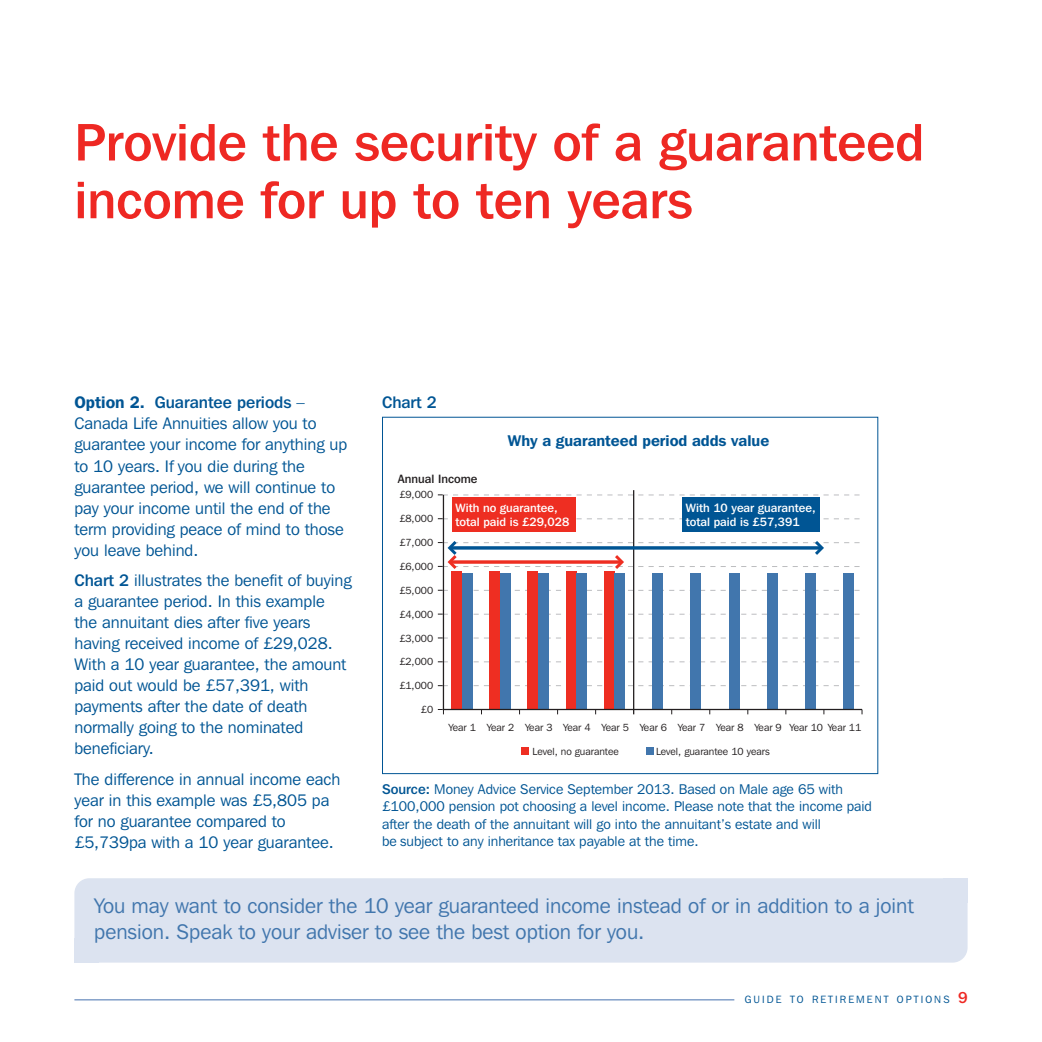
<style>
.page{position:relative;width:1042px;height:1042px;background:#fff}
.page>*{position:absolute;margin:0;border:0;box-sizing:border-box;transform-origin:0 0}
.t1{font:500 52.5px/57.8px "Franklin Gothic IT Cby BT";color:#ee2823}
.t2{font:21px/26.2px "Franklin Gothic IT Cby BT";color:#4176ad}
.t3{font:16.62px/21px "Franklin Gothic IT Cby BT";color:#005594}
.t4{font:500 16.62px "Franklin Gothic IT Cby BT";color:#005594}
.t5{font:600 15.4px "Franklin Gothic IT Cby BT";color:#005594}
.t6{font:14px/17.5px "Franklin Gothic IT Cby BT";color:#005594}
.t7{font:500 12.08px/14.3px "Franklin Gothic IT Cby BT";color:#fff}
.t8{font:500 12.08px "Franklin Gothic IT Cby BT";color:#231f20}
.t9{font:10.5px "Franklin Gothic IT Cby BT";letter-spacing:.2em;color:#005594}
.t10{font:10.33px "Franklin Gothic IT Cby BT";color:#231f20}
.s1{font-weight:600}
.s2{font-weight:500}
.s3{font-weight:500;font-size:15.75px;color:#ee2823}
</style>
<div class="page">
<div style="left:74px;top:938px;width:25px;height:24px;background:#dce3f0"></div>
<hr style="left:74px;top:999px;width:660px;height:1px;background:#7293c1">
<hr style="left:443px;top:495px;width:1px;height:214px;background:#231f20">
<hr style="left:633px;top:490px;width:1px;height:224px;background:#231f20">
<svg style="left:438px;top:685px;width:422px;height:1px"></svg>
<svg style="left:438px;top:661px;width:422px;height:1px"></svg>
<svg style="left:438px;top:637px;width:422px;height:1px"></svg>
<svg style="left:438px;top:614px;width:422px;height:1px"></svg>
<svg style="left:438px;top:590px;width:422px;height:1px"></svg>
<svg style="left:438px;top:518px;width:422px;height:1px"></svg>
<svg style="left:438px;top:494px;width:422px;height:1px"></svg>
<div style="left:451px;top:571px;width:11px;height:138px;background:#ee2e22"></div>
<div style="left:462px;top:572px;width:10px;height:137px;background:#4176ad"></div>
<div style="left:489px;top:571px;width:11px;height:138px;background:#ee2e22"></div>
<div style="left:500px;top:572px;width:10px;height:137px;background:#4176ad"></div>
<div style="left:527px;top:571px;width:11px;height:138px;background:#ee2e22"></div>
<div style="left:538px;top:572px;width:11px;height:137px;background:#4176ad"></div>
<div style="left:566px;top:571px;width:10px;height:138px;background:#ee2e22"></div>
<div style="left:576px;top:572px;width:11px;height:137px;background:#4176ad"></div>
<div style="left:604px;top:571px;width:10px;height:138px;background:#ee2e22"></div>
<div style="left:614px;top:572px;width:11px;height:137px;background:#4176ad"></div>
<div style="left:652px;top:572px;width:11px;height:137px;background:#4176ad"></div>
<div style="left:691px;top:572px;width:10px;height:137px;background:#4176ad"></div>
<div style="left:729px;top:572px;width:10px;height:137px;background:#4176ad"></div>
<div style="left:767px;top:572px;width:10px;height:137px;background:#4176ad"></div>
<div style="left:805px;top:572px;width:10px;height:137px;background:#4176ad"></div>
<div style="left:843px;top:572px;width:10px;height:137px;background:#4176ad"></div>
<hr style="left:443px;top:709px;width:419px;height:1px;background:#231f20">
<div style="left:452px;top:497px;width:123px;height:34px;background:#ee2e22"></div>
<div style="left:681px;top:497px;width:138px;height:34px;background:#005594"></div>
<div style="left:521px;top:747px;width:7px;height:8px;background:#ee2e22"></div>
<div style="left:646px;top:747px;width:7px;height:8px;background:#4176ad"></div>
<svg style="left:438px;top:541px;width:422px;height:28px"></svg>
<div style="left:74px;top:878px;width:893px;height:84px;background:#dce3f0;border-radius:15px"></div>
<div style="left:943px;top:878px;width:24px;height:25px;background:#dce3f0"></div>
<h1 class="t1" style="left:74px;top:118px;width:851px">Provide the security of a guaranteed income for up to ten years</h1>
<p class="t3" style="left:74px;top:394px;width:274px"><span class="s1">Option 2.</span> <span class="s2">Guarantee periods</span> –<br>Canada Life Annuities allow you to guarantee your income for anything up to 10 years. If you die during the guarantee period, we will continue to pay your income until the end of the term providing peace of mind to those you leave behind.</p>
<p class="t3" style="left:74px;top:572px;width:279px"><span class="s2">Chart 2</span> illustrates the benefit of buying a guarantee period. In this example the annuitant dies after five years having received income of £29,028.<br>With a 10 year guarantee, the amount paid out would be £57,391, with payments after the date of death normally going to the nominated beneficiary.</p>
<p class="t3" style="left:74px;top:770px;width:268px">The difference in annual income each year in this example was £5,805 pa for no guarantee compared to £5,739pa with a 10 year guarantee.</p>
<p class="t4" style="left:382px;top:397px;width:56px">Chart 2</p>
<p class="t5" style="left:508px;top:435px;width:263px">Why a guaranteed period adds value</p>
<p class="t8" style="left:398px;top:475px;width:81px">Annual Income</p>
<p class="t10" style="left:399px;top:491px;width:35px">£9,000</p>
<p class="t10" style="left:399px;top:515px;width:35px">£8,000</p>
<p class="t10" style="left:399px;top:539px;width:35px">£7,000</p>
<p class="t10" style="left:399px;top:563px;width:35px">£6,000</p>
<p class="t10" style="left:399px;top:586px;width:35px">£5,000</p>
<p class="t10" style="left:399px;top:610px;width:35px">£4,000</p>
<p class="t10" style="left:399px;top:634px;width:35px">£3,000</p>
<p class="t10" style="left:399px;top:658px;width:35px">£2,000</p>
<p class="t10" style="left:399px;top:682px;width:35px">£1,000</p>
<p class="t10" style="left:421px;top:706px;width:14px">£0</p>
<p class="t10" style="left:448px;top:724px;width:414px">Year 1 Year 2 Year 3 Year 4 Year 5 Year 6 Year 7 Year 8 Year 9 Year 10 Year 11</p>
<p class="t10" style="left:532px;top:748px;width:88px">Level, no guarantee</p>
<p class="t10" style="left:656px;top:748px;width:115px">Level, guarantee 10 years</p>
<p class="t6" style="left:382px;top:781px;width:491px"><span class="s2">Source:</span> Money Advice Service September 2013. Based on Male age 65 with £100,000 pension pot choosing a level income. Please note that the income paid after the death of the annuitant will go into the annuitant’s estate and will<br>be subject to any inheritance tax payable at the time.</p>
<p class="t7" style="left:455px;top:501px;width:115px">With no guarantee, total paid is £29,028</p>
<p class="t7" style="left:686px;top:501px;width:131px">With 10 year guarantee, total paid is £57,391</p>
<p class="t2" style="left:94px;top:894px;width:821px">You may want to consider the 10 year guaranteed income instead of or in addition to a joint pension. Speak to your adviser to see the best option for you.</p>
<p class="t9" style="left:745px;top:996px;width:224px">GUIDE TO RETIREMENT OPTIONS <span class="s3">9</span></p>
</div>
